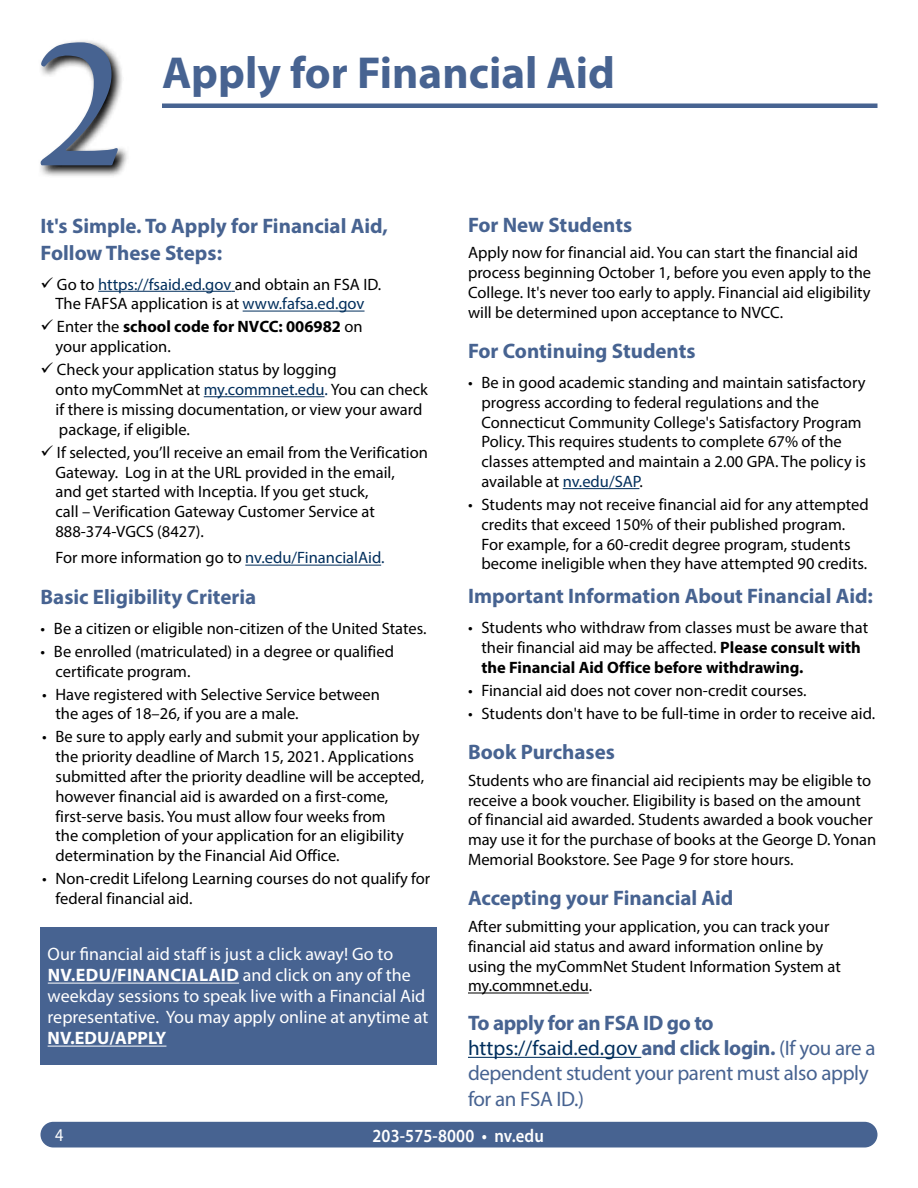
<style>
.page{position:relative;width:918px;height:1188px;background:#fff}
.page>*{position:absolute;margin:0;border:0;box-sizing:border-box;transform-origin:0 0}
.t1{font:700 187.5px "Californian FB";color:#476391;scale:.9 1}
.t2{font:700 45px "Myriad Pro";color:#476391}
.t3{font:700 21px/27px "Myriad Pro";color:#476391}
.t4{font:21px/25.2px "Myriad Pro";letter-spacing:-.02em;color:#476391}
.t5{font:600 18.6px "Myriad Pro";letter-spacing:.01em;color:#fff;scale:.9 1}
.t6{font:18px/21px "Myriad Pro";color:#fff}
.t7{font:700 18px "Myriad Pro";color:#fff}
.t8{font:18px "Myriad Pro";color:#fff;scale:.9 1}
.t9{font:16.5px/19.8px "Myriad Pro";color:#000}
.s1{color:#002e5c}
.s2{font-weight:700}
</style>
<div class="page">
<div style="left:40px;top:1122px;width:837px;height:25px;background:#476391;border-radius:13px"></div>
<svg style="left:40px;top:41px;width:87px;height:135px"></svg>
<hr style="left:162px;top:104px;width:716px;height:4px;background:#476391">
<hr style="left:98px;top:291px;width:133px;height:1px;background:#002e5c">
<hr style="left:243px;top:311px;width:122px;height:1px;background:#002e5c">
<hr style="left:204px;top:396px;width:121px;height:1px;background:#002e5c">
<hr style="left:245px;top:565px;width:136px;height:1px;background:#002e5c">
<hr style="left:563px;top:488px;width:76px;height:1px;background:#002e5c">
<hr style="left:468px;top:993px;width:121px;height:1px;background:#000">
<hr style="left:468px;top:1057px;width:173px;height:1px;background:#002e5c">
<div style="left:41px;top:927px;width:396px;height:137px;background:#476391"></div>
<hr style="left:48px;top:983px;width:191px;height:1px;background:#fff">
<hr style="left:48px;top:1046px;width:118px;height:1px;background:#fff">
<h1 class="t1" style="left:34px;top:-2px;width:100px">2</h1>
<h2 class="t2" style="left:162px;top:43px;width:455px">Apply for Financial Aid</h2>
<p class="t3" style="left:40px;top:212px;width:349px">It's Simple. To Apply for Financial Aid,<br>Follow These Steps:</p>
<p class="t9" style="left:40px;top:274px;width:342px;text-align:center">✓ Go to <span class="s1">https://fsaid.ed.gov</span> and obtain an FSA ID.<br>The FAFSA application is at <span class="s1">www.fafsa.ed.gov</span></p>
<p class="t9" style="left:55px;top:317px;width:309px;text-indent:-15px">✓ Enter the <span class="s2">school code for NVCC: 006982</span> on your application.</p>
<p class="t9" style="left:55px;top:360px;width:374px;text-indent:-15px">✓ Check your application status by logging<br>onto myCommNet at <span class="s1">my.commnet.edu.</span> You can check if there is missing documentation, or view your award package, if eligible.</p>
<p class="t9" style="left:55px;top:442px;width:374px;text-indent:-15px">✓ If selected, you’ll receive an email from the Verification Gateway. Log in at the URL provided in the email,<br>and get started with Inceptia. If you get stuck,<br>call – Verification Gateway Customer Service at 888-374-VGCS (8427).</p>
<p class="t9" style="left:55px;top:548px;width:331px">For more information go to <span class="s1">nv.edu/FinancialAid.</span></p>
<p class="t3" style="left:40px;top:583px;width:217px">Basic Eligibility Criteria</p>
<p class="t9" style="left:40px;top:618px;width:388px">• Be a citizen or eligible non-citizen of the United States.</p>
<p class="t9" style="left:55px;top:641px;width:340px;text-indent:-15px">• Be enrolled (matriculated) in a degree or qualified certificate program.</p>
<p class="t9" style="left:55px;top:684px;width:326px;text-indent:-13px">• Have registered with Selective Service between the ages of 18–26, if you are a male.</p>
<p class="t9" style="left:55px;top:727px;width:370px;text-indent:-13px">• Be sure to apply early and submit your application by the priority deadline of March 15, 2021. Applications submitted after the priority deadline will be accepted, however financial aid is awarded on a first-come, first-serve basis. You must allow four weeks from<br>the completion of your application for an eligibility determination by the Financial Aid Office.</p>
<p class="t9" style="left:55px;top:869px;width:376px;text-indent:-13px">• Non-credit Lifelong Learning courses do not qualify for federal financial aid.</p>
<p class="t6" style="left:48px;top:943px;width:382px">Our financial aid staff is just a click away! Go to <span class="s2">NV.EDU/FINANCIALAID</span> and click on any of the weekday sessions to speak live with a Financial Aid representative. You may apply online at anytime at</p>
<p class="t7" style="left:48px;top:1027px;width:120px">NV.EDU/APPLY</p>
<p class="t3" style="left:468px;top:210px;width:166px">For New Students</p>
<p class="t9" style="left:468px;top:243px;width:405px">Apply now for financial aid. You can start the financial aid process beginning October 1, before you even apply to the College. It's never too early to apply. Financial aid eligibility will be determined upon acceptance to NVCC.</p>
<p class="t3" style="left:468px;top:337px;width:229px">For Continuing Students</p>
<p class="t9" style="left:481px;top:372px;width:386px;text-indent:-13px">• Be in good academic standing and maintain satisfactory progress according to federal regulations and the Connecticut Community College's Satisfactory Program Policy. This requires students to complete 67% of the classes attempted and maintain a 2.00 GPA. The policy is available at <span class="s1">nv.edu/SAP</span>.</p>
<p class="t9" style="left:481px;top:494px;width:389px;text-indent:-13px">• Students may not receive financial aid for any attempted credits that exceed 150% of their published program.<br>For example, for a 60-credit degree program, students become ineligible when they have attempted 90 credits.</p>
<p class="t3" style="left:468px;top:582px;width:407px">Important Information About Financial Aid:</p>
<p class="t9" style="left:481px;top:617px;width:388px;text-indent:-13px">• Students who withdraw from classes must be aware that their financial aid may be affected. <span class="s2">Please consult with the Financial Aid Office before withdrawing.</span></p>
<p class="t9" style="left:468px;top:680px;width:340px">• Financial aid does not cover non-credit courses.</p>
<p class="t9" style="left:468px;top:703px;width:409px">• Students don't have to be full-time in order to receive aid.</p>
<p class="t3" style="left:468px;top:738px;width:148px">Book Purchases</p>
<p class="t9" style="left:468px;top:770px;width:410px">Students who are financial aid recipients may be eligible to receive a book voucher. Eligibility is based on the amount of financial aid awarded. Students awarded a book voucher may use it for the purchase of books at the George D. Yonan Memorial Bookstore. See Page 9 for store hours.</p>
<p class="t3" style="left:468px;top:884px;width:267px">Accepting your Financial Aid</p>
<p class="t9" style="left:468px;top:916px;width:374px">After submitting your application, you can track your financial aid status and award information online by using the myCommNet Student Information System at my.commnet.edu.</p>
<p class="t4" style="left:468px;top:1010px;width:409px"><span class="s2">To apply for an FSA ID go to </span><span class="s1">https://fsaid.ed.gov</span> <span class="s2">and click login.</span> (If you are a dependent student your parent must also apply for an FSA ID.)</p>
<p class="t8" style="left:55px;top:1124px;width:11px">4</p>
<p class="t5" style="left:372px;top:1124px;width:192px">203-575-8000 • nv.edu</p>
</div>
